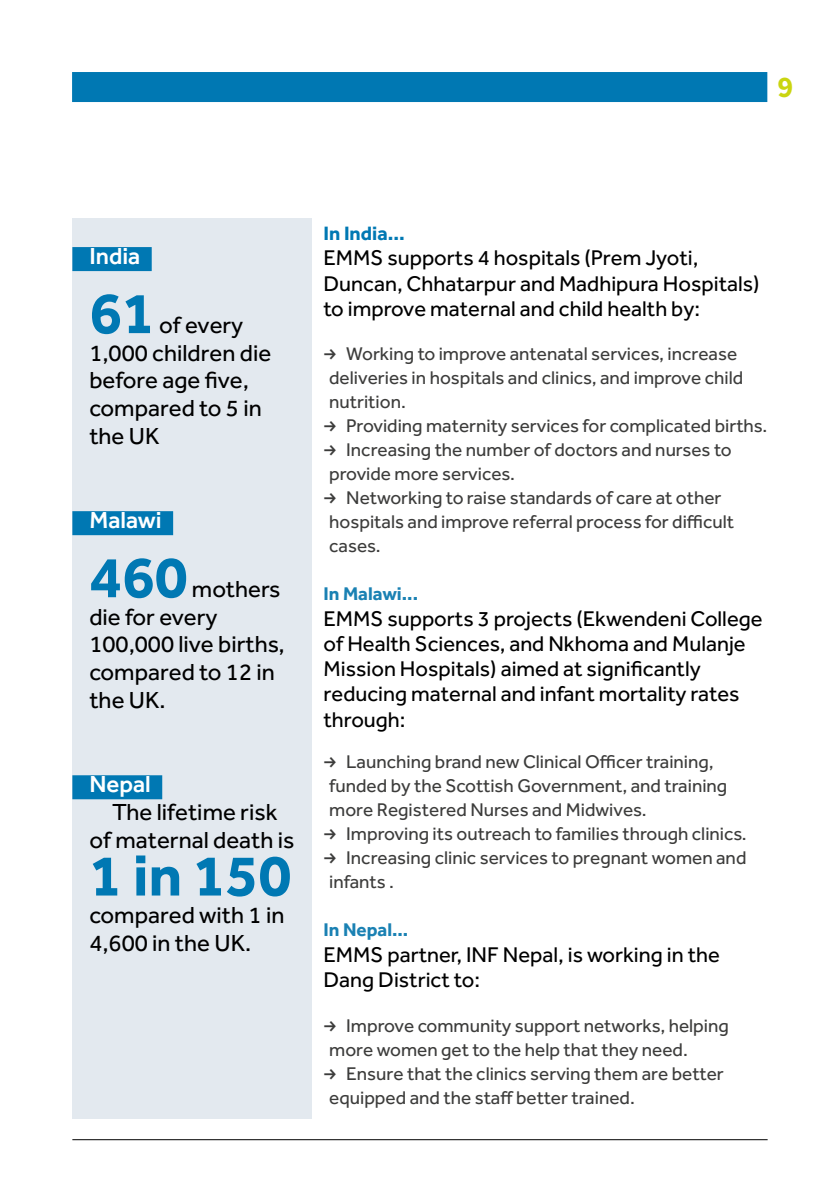
<style>
.page{position:relative;width:840px;height:1191px;background:#fff}
.page>*{position:absolute;margin:0;border:0;box-sizing:border-box;transform-origin:0 0}
.t1{font:700 60px "Effra";color:#0078b3}
.t2{font:700 30px "Source Sans Pro";color:#cad510}
.t3{font:24px/27.6px "Effra";color:#000}
.t4{font:500 24px "Effra";color:#fff}
.t5{font:22px/25.4px "Effra";color:#000}
.t6{font:700 20px "Effra";color:#0078b3}
.t7{font:19px/24px "Effra";color:#3c3c3b}
.t8{font:700 19px "Effra";color:#1a81b3}
</style>
<div class="page">
<div style="left:72px;top:72px;width:694px;height:30px;background:#0078b3"></div>
<hr style="left:72px;top:1139px;width:695px;height:1px;background:#000">
<div style="left:72px;top:218px;width:240px;height:901px;background:#e3e9ef"></div>
<div style="left:72px;top:247px;width:80px;height:24px;background:#0078b3"></div>
<div style="left:72px;top:511px;width:101px;height:24px;background:#0078b3"></div>
<div style="left:72px;top:775px;width:90px;height:24px;background:#0078b3"></div>
<h2 class="t2" style="left:777px;top:68px;width:17px">9</h2>
<p class="t4" style="left:89px;top:242px;width:52px">India</p>
<h1 class="t1" style="left:89px;top:276px;width:67px">61</h1>
<p class="t3" style="left:89px;top:311px;width:183px;text-indent:70px">of every<br>1,000 children die before age five, compared to 5 in the UK</p>
<p class="t4" style="left:89px;top:506px;width:74px">Malawi</p>
<h1 class="t1" style="left:89px;top:540px;width:100px">460</h1>
<p class="t3" style="left:89px;top:575px;width:196px;text-indent:102px">mothers die for every<br>100,000 live births, compared to 12 in the UK.</p>
<p class="t4" style="left:89px;top:770px;width:63px">Nepal</p>
<p class="t3" style="left:89px;top:798px;width:206px;text-align:center">The lifetime risk<br>of maternal death is</p>
<h1 class="t1" style="left:89px;top:839px;width:203px">1 in 150</h1>
<p class="t3" style="left:89px;top:901px;width:196px">compared with 1 in<br>4,600 in the UK.</p>
<p class="t6" style="left:323px;top:221px;width:83px">In India...</p>
<p class="t5" style="left:323px;top:245px;width:437px">EMMS supports 4 hospitals (Prem Jyoti,<br>Duncan, Chhatarpur and Madhipura Hospitals) to improve maternal and child health by:</p>
<p class="t7" style="left:329px;top:341px;width:415px;text-indent:17px">Working to improve antenatal services, increase deliveries in hospitals and clinics, and improve child nutrition.</p>
<p class="t7" style="left:346px;top:413px;width:422px">Providing maternity services for complicated births.</p>
<p class="t7" style="left:346px;top:437px;width:386px">Increasing the number of doctors and nurses to</p>
<p class="t7" style="left:329px;top:461px;width:187px">provide more services.</p>
<p class="t7" style="left:346px;top:485px;width:376px">Networking to raise standards of care at other</p>
<p class="t7" style="left:329px;top:509px;width:406px">hospitals and improve referral process for difficult</p>
<p class="t7" style="left:329px;top:533px;width:53px">cases.</p>
<p class="t8" style="left:323px;top:582px;width:96px">In Malawi...</p>
<p class="t5" style="left:323px;top:605px;width:440px">EMMS supports 3 projects (Ekwendeni College of Health Sciences, and Nkhoma and Mulanje Mission Hospitals) aimed at significantly reducing maternal and infant mortality rates through:</p>
<p class="t7" style="left:329px;top:749px;width:399px;text-indent:17px">Launching brand new Clinical Officer training, funded by the Scottish Government, and training more Registered Nurses and Midwives.</p>
<p class="t7" style="left:346px;top:821px;width:402px">Improving its outreach to families through clinics.</p>
<p class="t7" style="left:346px;top:845px;width:401px">Increasing clinic services to pregnant women and</p>
<p class="t7" style="left:329px;top:869px;width:66px">infants .</p>
<p class="t8" style="left:323px;top:918px;width:86px">In Nepal...</p>
<p class="t5" style="left:323px;top:941px;width:397px">EMMS partner, INF Nepal, is working in the<br>Dang District to:</p>
<p class="t7" style="left:329px;top:1013px;width:401px;text-indent:17px">Improve community support networks, helping more women get to the help that they need.</p>
<p class="t7" style="left:329px;top:1061px;width:396px;text-indent:17px">Ensure that the clinics serving them are better equipped and the staff better trained.</p>
</div>
